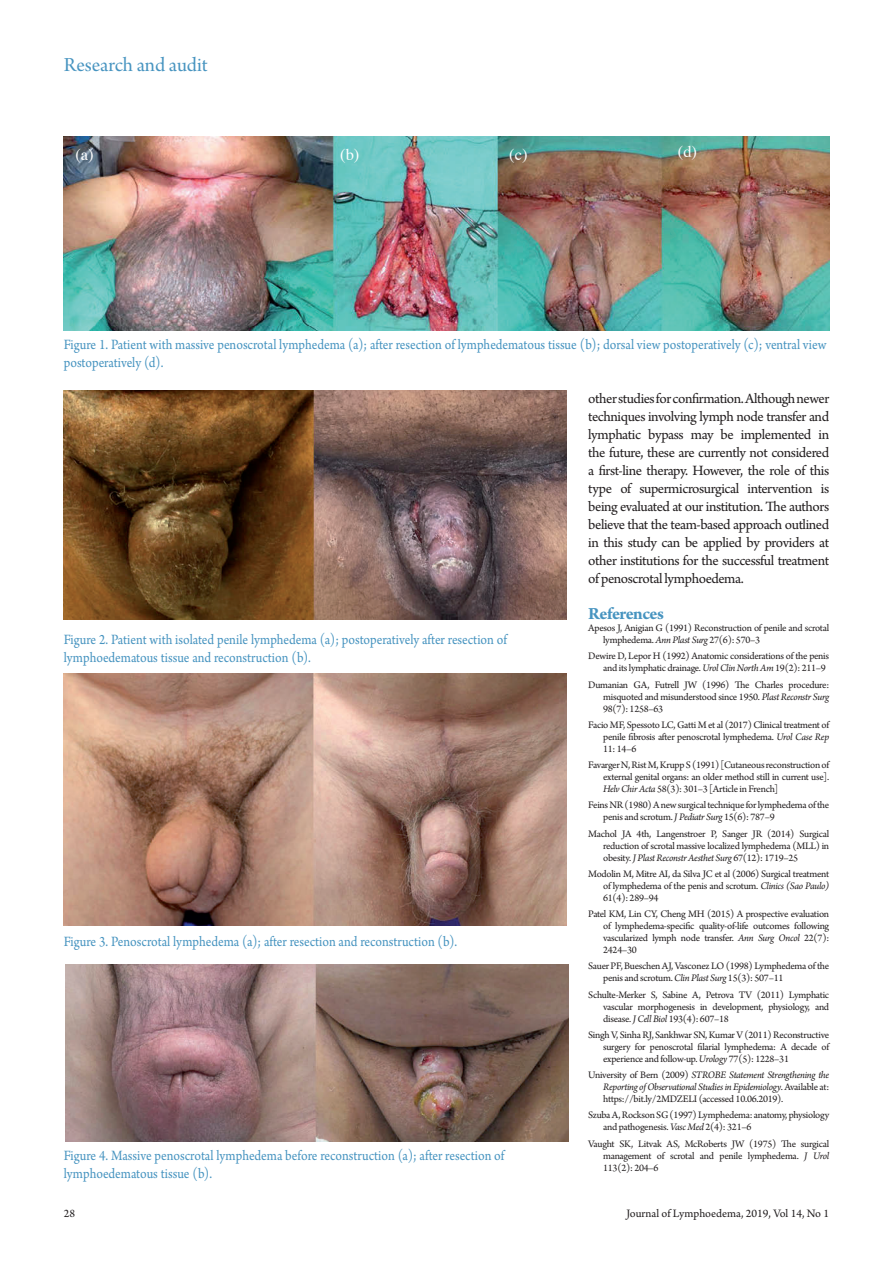
<style>
.page{position:relative;width:893px;height:1263px;background:#fff}
.page>*{position:absolute;margin:0;border:0;box-sizing:border-box;transform-origin:0 0}
.t1{font:21px "Arno Pro Subhead";color:#4794c0}
.t2{font:700 18px "Arno Pro";letter-spacing:-.03em;color:#4794c0}
.t3{font:16.5px "Times";color:#fff}
.t4{font:15px/18px "Arno Pro";color:#4794c0;scale:.9 1}
.t5{font:15px/18px "Arno Pro";letter-spacing:-.03em;color:#231f20;text-align:justify}
.t6{font:12px "Arno Pro";color:#231f20}
.t7{font:10.5px/12px "Arno Pro";letter-spacing:-.025em;color:#231f20;text-align:justify}
.s1{font-style:italic}
</style>
<div class="page">
<img style="left:64px;top:136px;width:765px;height:195px">
<img style="left:64px;top:390px;width:503px;height:229px">
<img style="left:64px;top:673px;width:503px;height:252px">
<img style="left:65px;top:964px;width:504px;height:177px">
<h1 class="t1" style="left:64px;top:53px;width:145px">Research and audit</h1>
<h3 class="t3" style="left:340px;top:139px;width:21px">(b)</h3>
<h3 class="t3" style="left:678px;top:136px;width:21px">(d)</h3>
<h3 class="t3" style="left:75px;top:139px;width:20px">(a)</h3>
<h3 class="t3" style="left:509px;top:139px;width:20px">(c)</h3>
<h3 class="t4" style="left:64px;top:336px;width:849px">Figure 1. Patient with massive penoscrotal lymphedema (a); after resection of lymphedematous tissue (b); dorsal view postoperatively (c); ventral view postoperatively (d).</h3>
<h3 class="t4" style="left:64px;top:631px;width:494px">Figure 2. Patient with isolated penile lymphedema (a); postoperatively after resection of lymphoedematous tissue and reconstruction (b).</h3>
<h3 class="t4" style="left:64px;top:933px;width:439px">Figure 3. Penoscrotal lymphedema (a); after resection and reconstruction (b).</h3>
<h3 class="t4" style="left:64px;top:1147px;width:491px">Figure 4. Massive penoscrotal lymphedema before reconstruction (a); after resection of lymphoedematous tissue (b).</h3>
<p class="t5" style="left:588px;top:390px;width:242px">other studies for confirmation. Although newer techniques involving lymph node transfer and lymphatic bypass may be implemented in the future, these are currently not considered a first-line therapy. However, the role of this type of supermicrosurgical intervention is being evaluated at our institution. The authors believe that the team-based approach outlined in this study can be applied by providers at other institutions for the successful treatment of penoscrotal lymphoedema.</p>
<h2 class="t2" style="left:588px;top:603px;width:77px">References</h2>
<p class="t7" style="left:603px;top:622px;width:228px;text-indent:-15px">Apesos J, Anigian G (1991) Reconstruction of penile and scrotal lymphedema. <span class="s1">Ann Plast Surg</span> 27(6): 570–3</p>
<p class="t7" style="left:603px;top:651px;width:228px;text-indent:-15px">Dewire D, Lepor H (1992) Anatomic considerations of the penis and its lymphatic drainage. <span class="s1">Urol Clin North Am</span> 19(2): 211–9</p>
<p class="t7" style="left:603px;top:679px;width:228px;text-indent:-15px">Dumanian GA, Futrell JW (1996) The Charles procedure: misquoted and misunderstood since 1950. <span class="s1">Plast Reconstr Surg </span>98(7): 1258–63</p>
<p class="t7" style="left:603px;top:719px;width:228px;text-indent:-15px">Facio MF, Spessoto LC, Gatti M et al (2017) Clinical treatment of penile fibrosis after penoscrotal lymphedema. <span class="s1">Urol Case Rep </span>11: 14–6</p>
<p class="t7" style="left:603px;top:759px;width:228px;text-indent:-15px">Favarger N, Rist M, Krupp S (1991) [Cutaneous reconstruction of external genital organs: an older method still in current use].<br><span class="s1">Helv Chir Acta</span> 58(3): 301–3 [Article in French]</p>
<p class="t7" style="left:603px;top:800px;width:228px;text-indent:-15px">Feins NR (1980) A new surgical technique for lymphedema of the penis and scrotum. <span class="s1">J Pediatr Surg</span> 15(6): 787–9</p>
<p class="t7" style="left:603px;top:828px;width:228px;text-indent:-15px">Machol JA 4th, Langenstroer P, Sanger JR (2014) Surgical reduction of scrotal massive localized lymphedema (MLL) in obesity. <span class="s1">J Plast Reconstr Aesthet Surg</span> 67(12): 1719–25</p>
<p class="t7" style="left:603px;top:868px;width:228px;text-indent:-15px">Modolin M, Mitre AI, da Silva JC et al (2006) Surgical treatment of lymphedema of the penis and scrotum. <span class="s1">Clinics (Sao Paulo)<br></span>61(4): 289–94</p>
<p class="t7" style="left:603px;top:908px;width:228px;text-indent:-15px">Patel KM, Lin CY, Cheng MH (2015) A prospective evaluation of lymphedema-specific quality-of-life outcomes following vascularized lymph node transfer. <span class="s1">Ann Surg Oncol</span> 22(7):<br>2424–30</p>
<p class="t7" style="left:603px;top:961px;width:228px;text-indent:-15px">Sauer PF, Bueschen AJ, Vasconez LO (1998) Lymphedema of the penis and scrotum. <span class="s1">Clin Plast Surg</span> 15(3): 507–11</p>
<p class="t7" style="left:603px;top:989px;width:228px;text-indent:-15px">Schulte-Merker S, Sabine A, Petrova TV (2011) Lymphatic vascular morphogenesis in development, physiology, and disease. <span class="s1">J Cell Biol</span> 193(4): 607–18</p>
<p class="t7" style="left:603px;top:1029px;width:228px;text-indent:-15px">Singh V, Sinha RJ, Sankhwar SN, Kumar V (2011) Reconstructive surgery for penoscrotal filarial lymphedema: A decade of experience and follow-up. <span class="s1">Urology</span> 77(5): 1228–31</p>
<p class="t7" style="left:603px;top:1069px;width:228px;text-indent:-15px">University of Bern (2009) <span class="s1">STROBE Statement Strengthening the Reporting of Observational Studies in Epidemiology</span>. Available at: https://bit.ly/2MDZELI (accessed 10.06.2019).</p>
<p class="t7" style="left:603px;top:1110px;width:228px;text-indent:-15px">Szuba A, Rockson SG (1997) Lymphedema: anatomy, physiology and pathogenesis. <span class="s1">Vasc Med</span> 2(4): 321–6</p>
<p class="t7" style="left:603px;top:1138px;width:228px;text-indent:-15px">Vaught SK, Litvak AS, McRoberts JW (1975) The surgical management of scrotal and penile lymphedema. <span class="s1">J Urol </span>113(2): 204–6</p>
<p class="t6" style="left:64px;top:1207px;width:13px">28</p>
<p class="t6" style="left:626px;top:1207px;width:204px">Journal of Lymphoedema, 2019, Vol 14, No 1</p>
</div>
